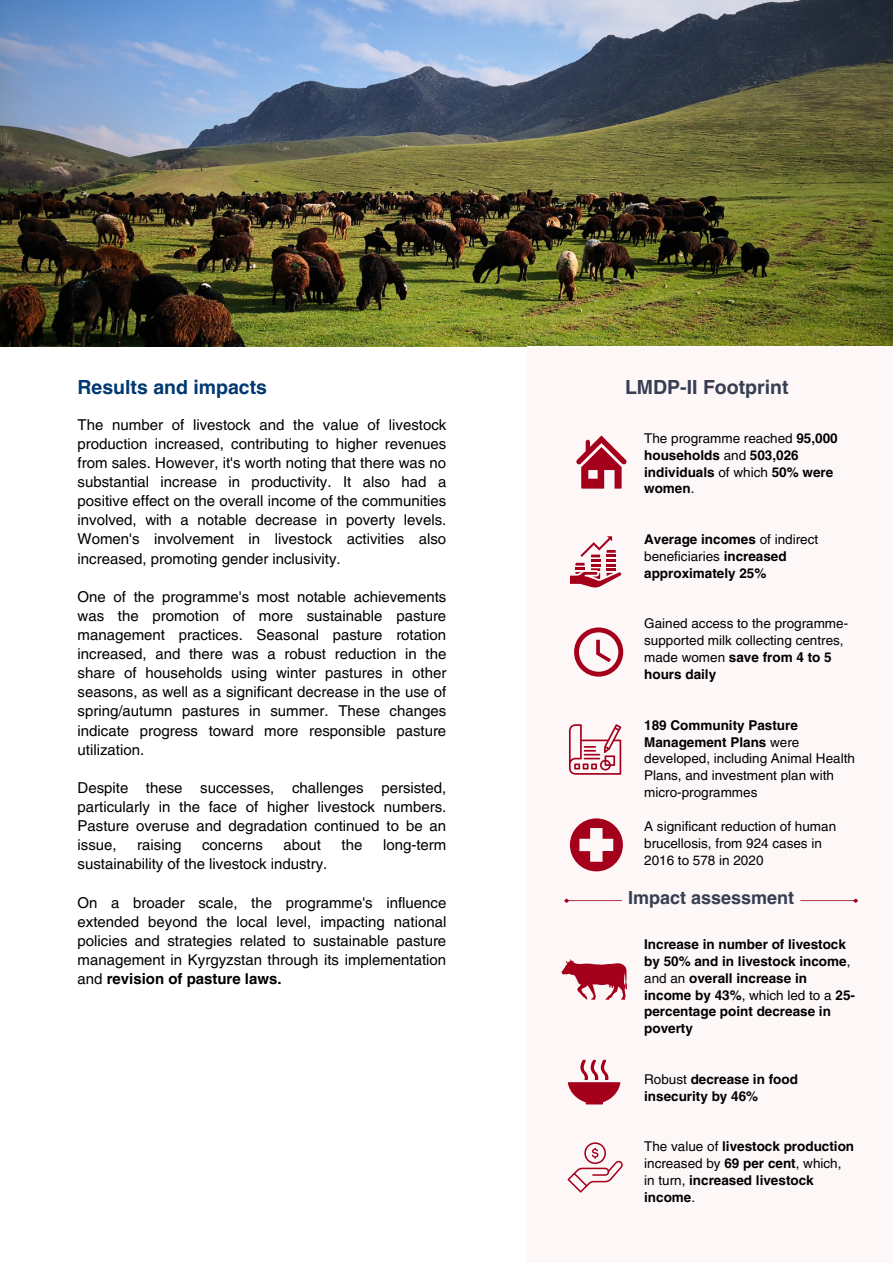
<style>
.page{position:relative;width:893px;height:1264px;background:#fff}
.page>*{position:absolute;margin:0;border:0;box-sizing:border-box;transform-origin:0 0}
.t1{font:700 19.5px "Helvetica LT Pro";color:#003870}
.t2{font:700 19.5px "Helvetica LT Pro";color:#373e52}
.t3{font:700 18px "Helvetica LT Pro";color:#373e52}
.t4{font:15px/19px "Helvetica LT Pro";color:#000;text-align:justify}
.t5{font:700 13.5px/16.8px "Helvetica LT Pro";color:#000}
.t6{font:13.5px/16.8px "Helvetica LT Pro";color:#000}
.s1{font-weight:700}
.s2{font-weight:400}
</style>
<div class="page">
<img style="left:0;top:0;width:892px;height:346px">
<div style="left:527px;top:346px;width:365px;height:916px;background:#fdf7f7"></div>
<svg style="left:570px;top:536px;width:51px;height:52px"></svg>
<svg style="left:576px;top:435px;width:50px;height:53px"></svg>
<svg style="left:570px;top:818px;width:52px;height:53px"></svg>
<svg style="left:569px;top:724px;width:52px;height:50px"></svg>
<svg style="left:561px;top:959px;width:65px;height:40px"></svg>
<svg style="left:567px;top:1059px;width:53px;height:45px"></svg>
<svg style="left:574px;top:627px;width:49px;height:49px"></svg>
<svg style="left:567px;top:1142px;width:55px;height:50px"></svg>
<hr style="left:568px;top:900px;width:286px;height:1px;background:#a4001c">
<svg style="left:564px;top:898px;width:5px;height:5px"></svg>
<svg style="left:852px;top:898px;width:5px;height:5px"></svg>
<p class="t1" style="left:77px;top:380px;width:191px">Results and impacts</p>
<p class="t2" style="left:625px;top:380px;width:165px">LMDP-II Footprint</p>
<p class="t4" style="left:77px;top:416px;width:370px">The number of livestock and the value of livestock production increased, contributing to higher revenues from sales. However, it's worth noting that there was no substantial increase in productivity. It also had a positive effect on the overall income of the communities involved, with a notable decrease in poverty levels.<br>Women's involvement in livestock activities also increased, promoting gender inclusivity.</p>
<p class="t4" style="left:77px;top:588px;width:370px">One of the programme's most notable achievements was the promotion of more sustainable pasture management practices. Seasonal pasture rotation increased, and there was a robust reduction in the share of households using winter pastures in other seasons, as well as a significant decrease in the use of spring/autumn pastures in summer. These changes indicate progress toward more responsible pasture utilization.</p>
<p class="t4" style="left:77px;top:779px;width:370px">Despite these successes, challenges persisted, particularly in the face of higher livestock numbers.<br>Pasture overuse and degradation continued to be an issue,</p>
<p class="t4" style="left:137px;top:836px;width:46px">raising</p>
<p class="t4" style="left:202px;top:836px;width:62px">concerns</p>
<p class="t4" style="left:283px;top:836px;width:39px">about</p>
<p class="t4" style="left:341px;top:836px;width:22px">the</p>
<p class="t4" style="left:383px;top:836px;width:65px">long-term</p>
<p class="t4" style="left:77px;top:856px;width:251px">sustainability of the livestock industry.</p>
<p class="t4" style="left:77px;top:894px;width:370px">On a broader scale, the programme's influence extended beyond the local level, impacting national policies and strategies related to sustainable pasture management in Kyrgyzstan through its implementation and <span class="s1">revision of pasture laws.</span></p>
<p class="t5" style="left:644px;top:431px;width:195px"><span class="s2">The programme reached</span> 95,000 households <span class="s2">and</span> 503,026 individuals <span class="s2">of which</span> 50% were women<span class="s2">.</span></p>
<p class="t5" style="left:644px;top:532px;width:175px">Average incomes <span class="s2">of indirect beneficiaries</span> increased approximately 25%</p>
<p class="t6" style="left:644px;top:616px;width:205px">Gained access to the programme&shy;supported milk collecting centres, made women <span class="s1">save from 4 to 5 hours daily</span></p>
<p class="t6" style="left:644px;top:717px;width:212px"><span class="s1">189 Community Pasture<br>Management Plans</span> were developed, including Animal Health<br>Plans, and investment plan with micro-programmes</p>
<p class="t6" style="left:644px;top:819px;width:193px">A significant reduction of human brucellosis, from 924 cases in<br>2016 to 578 in 2020</p>
<p class="t3" style="left:628px;top:891px;width:167px">Impact assessment</p>
<p class="t5" style="left:644px;top:937px;width:212px">Increase in number of livestock by 50% and in livestock income<span class="s2">, and an</span> overall increase in income by 43%<span class="s2">, which led to a</span> 25- percentage point decrease in poverty</p>
<p class="t5" style="left:644px;top:1071px;width:155px"><span class="s2">Robust</span> decrease in food insecurity by 46%</p>
<p class="t5" style="left:644px;top:1139px;width:211px"><span class="s2">The value of</span> livestock production <span class="s2">increased by</span> 69 per cent<span class="s2">, which, in turn,</span> increased livestock income<span class="s2">.</span></p>
</div>
